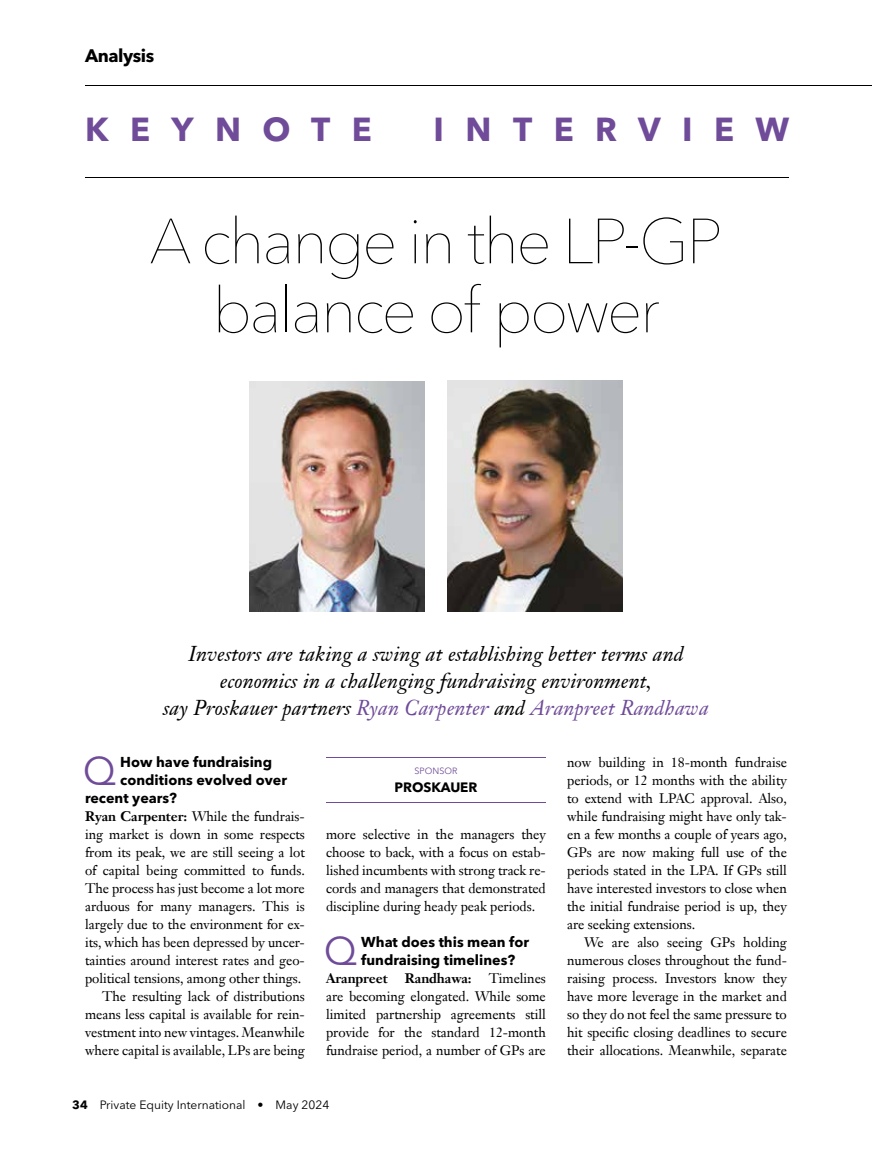
<style>
.page{position:relative;width:872px;height:1149px;background:#fff}
.page>*{position:absolute;margin:0;border:0;box-sizing:border-box;transform-origin:0 0}
.t1{font:200 63px/69px "Avenir Next LT Pro";letter-spacing:-.04em;color:#000;text-align:center}
.t2{font:39.6px "Avenir Next LT Pro";color:#6f4b99}
.t3{font:700 33px "Avenir Next LT Pro";letter-spacing:.65em;color:#6f4b99}
.t4{font:italic 21px/27px "Janson Text LT Pro";letter-spacing:.005em;color:#000;text-align:center}
.t5{font:700 18px "Avenir Next LT Pro";letter-spacing:-.025em;color:#000}
.t6{font:700 14.25px/18px "Avenir Next LT Pro";color:#000}
.t7{font:13.5px/18px "Janson Text LT Pro";letter-spacing:-.005em;color:#000;text-align:justify}
.t8{font:700 13.5px "Janson Text LT Pro";letter-spacing:-.005em;color:#000}
.t9{font:700 13.5px "Avenir Next LT Pro";letter-spacing:-.005em;color:#000}
.t10{font:12px "Avenir Next LT Pro";color:#000}
.t11{font:9px "Avenir Next LT Pro";color:#6f4b99}
.s1{color:#6f4b99}
.s2{font-weight:700}
</style>
<div class="page">
<hr style="left:85px;top:177px;width:704px;height:1px;background:#000">
<hr style="left:85px;top:85px;width:787px;height:1px;background:#000">
<hr style="left:326px;top:756px;width:220px;height:1px;background:#6f4b99">
<hr style="left:326px;top:801px;width:220px;height:1px;background:#6f4b99">
<img style="left:249px;top:381px;width:176px;height:230px">
<img style="left:447px;top:381px;width:175px;height:230px">
<h3 class="t5" style="left:85px;top:45px;width:71px">Analysis</h3>
<h3 class="t3" style="left:85px;top:110px;width:288px">KEYNOTE</h3>
<h3 class="t3" style="left:433px;top:110px;width:357px">INTERVIEW</h3>
<h1 class="t1" style="left:149px;top:207px;width:574px">A change in the LP-GP balance of power</h1>
<h3 class="t4" style="left:163px;top:640px;width:547px">Investors are taking a swing at establishing better terms and economics in a challenging fundraising environment,<br>say Proskauer partners <span class="s1">Ryan Carpenter</span> and <span class="s1">Aranpreet Randhawa</span></h3>
<h2 class="t2" style="left:83px;top:746px;width:35px">Q</h2>
<p class="t6" style="left:120px;top:752px;width:153px">How have fundraising</p>
<p class="t6" style="left:120px;top:770px;width:168px">conditions evolved over</p>
<p class="t6" style="left:85px;top:788px;width:93px">recent years?</p>
<p class="t7" style="left:85px;top:806px;width:221px;text-align:right"><span class="s2">Ryan Carpenter:</span> While the fundrais&shy;ing market is down in some respects from its peak, we are still seeing a lot of capital being committed to funds.<br>The process has just become a lot more arduous for many managers. This is largely due to the environment for ex&shy;its, which has been depressed by uncer&shy;tainties around interest rates and geo&shy;political tensions, among other things.<br>The resulting lack of distributions means less capital is available for rein&shy;vestment into new vintages. Meanwhile where capital is available, LPs are being</p>
<p class="t11" style="left:414px;top:765px;width:44px">SPONSOR</p>
<p class="t9" style="left:394px;top:778px;width:84px">PROSKAUER</p>
<p class="t7" style="left:326px;top:824px;width:221px">more selective in the managers they choose to back, with a focus on estab&shy;lished incumbents with strong track re&shy;cords and managers that demonstrated discipline during heady peak periods.</p>
<h2 class="t2" style="left:324px;top:926px;width:35px">Q</h2>
<p class="t6" style="left:361px;top:932px;width:169px">What does this mean for fundraising timelines?</p>
<p class="t8" style="left:326px;top:969px;width:63px">Aranpreet</p>
<p class="t8" style="left:405px;top:969px;width:68px">Randhawa:</p>
<p class="t7" style="left:326px;top:968px;width:221px;text-indent:163px">Timelines are becoming elongated. While some limited partnership agreements still provide for the standard 12-month fundraise period, a number of GPs are</p>
<p class="t10" style="left:72px;top:1097px;width:258px"><span class="s2">34</span> Private Equity International • May 2024</p>
<p class="t7" style="left:567px;top:752px;width:221px">now building in 18-month fundraise periods, or 12 months with the ability to extend with LPAC approval. Also, while fundraising might have only tak&shy;en a few months a couple of years ago, GPs are now making full use of the periods stated in the LPA. If GPs still have interested investors to close when the initial fundraise period is up, they are seeking extensions.</p>
<p class="t7" style="left:567px;top:932px;width:221px;text-indent:17px">We are also seeing GPs holding numerous closes throughout the fund&shy;raising process. Investors know they have more leverage in the market and so they do not feel the same pressure to hit specific closing deadlines to secure their allocations. Meanwhile, separate</p>
</div>
